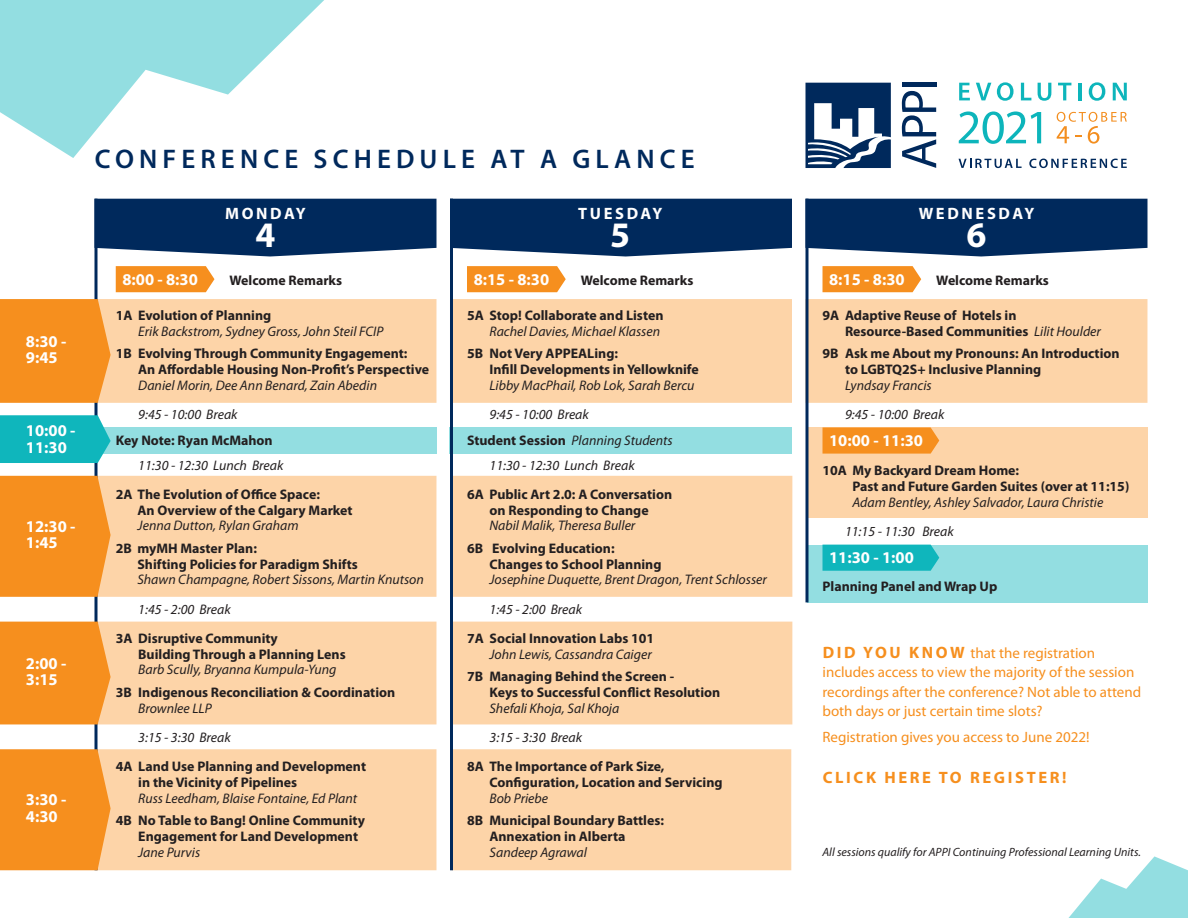
<style>
.page{position:relative;width:1188px;height:918px;background:#fff}
.page>*{position:absolute;margin:0;border:0;box-sizing:border-box;transform-origin:0 0}
.subhead_3{font:700 36px "Myriad Pro";color:#fff}
.subhead_2{font:600 27px "Myriad Pro";letter-spacing:.19em;color:#00295c}
.time_bold{font:700 16.5px/16.5px "Myriad Pro";color:#fff}
.copy_for_schedule{font:700 16.5px "Myriad Pro";color:#fff}
.subhead_3-2{font:700 16.5px "Myriad Pro";letter-spacing:.16em;color:#fff}
.subhead_3-3{font:700 16.5px "Myriad Pro";letter-spacing:.16em;color:#f68f1e}
.Copy_first{font:15px/19.5px "Myriad Pro";color:#f68f1e}
.copy_for_schedule-2{font:700 13.8px/15.8px "Myriad Pro";color:#231f20}
.copy_for_schedule_fi{font:700 13.8px/15.8px "Myriad Pro";color:#231f20}
.break{font:italic 13.8px "Myriad Pro";color:#231f20}
.copy_for_schedule-3{font:italic 13.8px/15.8px "Myriad Pro";color:#231f20}
.copy_for_schedule_fi-2{font:italic 13.8px/15.8px "Myriad Pro";color:#231f20}
.Copy_first-2{font:italic 12px "Myriad Pro";color:#231f20}
.s1{font-weight:700;font-style:normal}
.s2{font-weight:400;font-style:italic}
.s3{font-weight:700;font-size:16.5px}
</style>
<div class="page">
<svg style="left:0;top:0;width:324px;height:158px;fill:#93dee1"></svg>
<svg style="left:1068px;top:856px;width:120px;height:62px"></svg>
<div style="left:453px;top:299px;width:339px;height:104px;background:#fdd4a8"></div>
<div style="left:805px;top:299px;width:342px;height:104px;background:#fdd4a8"></div>
<div style="left:453px;top:749px;width:338px;height:121px;background:#fdd4a8"></div>
<div style="left:453px;top:476px;width:339px;height:121px;background:#fdd4a8"></div>
<div style="left:806px;top:427px;width:342px;height:91px;background:#fdd4a8"></div>
<div style="left:453px;top:622px;width:339px;height:102px;background:#fdd4a8"></div>
<svg style="left:116px;top:266px;width:98px;height:26px;background:#f69327"></svg>
<svg style="left:467px;top:266px;width:99px;height:26px;background:#f69429"></svg>
<svg style="left:823px;top:266px;width:98px;height:26px;background:#f69428"></svg>
<svg style="left:823px;top:427px;width:116px;height:27px;background:#f69327"></svg>
<div style="left:450px;top:427px;width:342px;height:27px;background:#93dee1"></div>
<div style="left:94px;top:427px;width:342px;height:27px;background:#93dee1"></div>
<svg style="left:808px;top:545px;width:340px;height:57px;background:#7ed6da"></svg>
<svg style="left:98px;top:199px;width:338px;height:58px;background:#143a69"></svg>
<svg style="left:94px;top:199px;width:4px;height:550px"></svg>
<svg style="left:453px;top:199px;width:339px;height:58px;background:#143a69"></svg>
<hr style="left:450px;top:199px;width:3px;height:671px;background:#00295c">
<svg style="left:808px;top:199px;width:340px;height:58px;background:#143a69"></svg>
<hr style="left:806px;top:199px;width:2px;height:403px;background:#00295c">
<svg style="left:0;top:622px;width:436px;height:102px;background:#fbc386"></svg>
<svg style="left:0;top:476px;width:436px;height:121px;background:#fbc387"></svg>
<svg style="left:0;top:749px;width:436px;height:121px;background:#fbc387"></svg>
<svg style="left:0;top:299px;width:436px;height:104px;background:#fbc387"></svg>
<svg style="left:0;top:415px;width:111px;height:48px;background:#1cbabf"></svg>
<svg style="left:902px;top:91px;width:34px;height:77px"></svg>
<hr style="left:902px;top:83px;width:34px;height:4px;background:#00295c">
<svg style="left:806px;top:83px;width:85px;height:85px"></svg>
<svg style="left:959px;top:83px;width:11px;height:17px"></svg>
<svg style="left:976px;top:83px;width:15px;height:17px"></svg>
<svg style="left:997px;top:82px;width:17px;height:19px"></svg>
<svg style="left:1021px;top:83px;width:10px;height:17px"></svg>
<svg style="left:1038px;top:83px;width:13px;height:18px"></svg>
<svg style="left:1058px;top:83px;width:13px;height:17px"></svg>
<hr style="left:1078px;top:83px;width:3px;height:17px;background:#0db5bb">
<svg style="left:1089px;top:82px;width:16px;height:19px"></svg>
<svg style="left:1113px;top:83px;width:14px;height:17px"></svg>
<svg style="left:959px;top:159px;width:63px;height:9px"></svg>
<svg style="left:1029px;top:159px;width:98px;height:9px"></svg>
<svg style="left:959px;top:111px;width:82px;height:33px"></svg>
<svg style="left:1057px;top:112px;width:70px;height:32px"></svg>
<p class="time_bold" style="left:26px;top:332px;width:42px">8:30 -<br>9:45</p>
<p class="time_bold" style="left:26px;top:422px;width:51px">10:00 -<br>11:30</p>
<p class="time_bold" style="left:26px;top:518px;width:51px">12:30 -<br>1:45</p>
<p class="time_bold" style="left:26px;top:654px;width:42px">2:00 -<br>3:15</p>
<p class="time_bold" style="left:26px;top:791px;width:42px">3:30 -<br>4:30</p>
<p class="subhead_2" style="left:95px;top:141px;width:601px">CONFERENCE SCHEDULE AT A GLANCE</p>
<p class="subhead_3-2" style="left:225px;top:203px;width:82px">MONDAY</p>
<p class="subhead_3" style="left:256px;top:212px;width:21px">4</p>
<p class="copy_for_schedule" style="left:122px;top:269px;width:77px">8:00 - 8:30</p>
<p class="copy_for_schedule-2" style="left:230px;top:272px;width:114px">Welcome Remarks</p>
<p class="copy_for_schedule_fi-2" style="left:138px;top:307px;width:247px;text-indent:-23px"><span class="s1">1A Evolution of Planning<br></span>Erik Backstrom, Sydney Gross, John Steil FCIP</p>
<p class="copy_for_schedule-2" style="left:138px;top:345px;width:292px;text-indent:-22px">1B Evolving Through Community Engagement:<br>An Affordable Housing Non-Profit’s Perspective<br><span class="s2">Daniel Morin, Dee Ann Benard, Zain Abedin</span></p>
<p class="break" style="left:138px;top:406px;width:101px">9:45 - 10:00 Break</p>
<p class="copy_for_schedule-2" style="left:116px;top:432px;width:158px">Key Note: Ryan McMahon</p>
<p class="break" style="left:138px;top:456px;width:147px">11:30 - 12:30 Lunch Break</p>
<p class="copy_for_schedule_fi" style="left:138px;top:486px;width:217px;text-indent:-22px">2A The Evolution of Office Space:<br>An Overview of the Calgary Market<br><span class="s2">Jenna Dutton, Rylan Graham</span></p>
<p class="copy_for_schedule-2" style="left:137px;top:540px;width:288px;text-indent:-22px">2B myMH Master Plan:<br>Shifting Policies for Paradigm Shifts<br><span class="s2">Shawn Champagne, Robert Sissons, Martin Knutson</span></p>
<p class="break" style="left:138px;top:600px;width:94px">1:45 - 2:00 Break</p>
<p class="copy_for_schedule_fi" style="left:138px;top:630px;width:209px;text-indent:-22px">3A Disruptive Community<br>Building Through a Planning Lens<br><span class="s2">Barb Scully, Bryanna Kumpula-Yung</span></p>
<p class="copy_for_schedule-2" style="left:138px;top:684px;width:259px;text-indent:-22px">3B Indigenous Reconciliation &amp; Coordination<br><span class="s2">Brownlee LLP</span></p>
<p class="break" style="left:138px;top:729px;width:94px">3:15 - 3:30 Break</p>
<p class="copy_for_schedule_fi" style="left:138px;top:758px;width:229px;text-indent:-22px">4A Land Use Planning and Development in the Vicinity of Pipelines<br><span class="s2">Russ Leedham, Blaise Fontaine, Ed Plant</span></p>
<p class="copy_for_schedule-2" style="left:138px;top:812px;width:228px;text-indent:-22px">4B No Table to Bang! Online Community<br>Engagement for Land Development<br><span class="s2">Jane Purvis</span></p>
<p class="subhead_3-2" style="left:578px;top:203px;width:86px">TUESDAY</p>
<p class="subhead_3" style="left:610px;top:212px;width:21px">5</p>
<p class="copy_for_schedule" style="left:474px;top:269px;width:77px">8:15 - 8:30</p>
<p class="copy_for_schedule-2" style="left:581px;top:272px;width:114px">Welcome Remarks</p>
<p class="copy_for_schedule_fi" style="left:467px;top:307px;width:198px;text-align:right">5A Stop! Collaborate and Listen<br><span class="s2">Rachel Davies, Michael Klassen</span></p>
<p class="copy_for_schedule-2" style="left:490px;top:345px;width:211px;text-indent:-23px">5B Not Very APPEALing:<br>Infill Developments in Yellowknife<br><span class="s2">Libby MacPhail, Rob Lok, Sarah Bercu</span></p>
<p class="break" style="left:490px;top:406px;width:101px">9:45 - 10:00 Break</p>
<p class="copy_for_schedule-3" style="left:467px;top:432px;width:207px"><span class="s1">Student Session</span> Planning Students</p>
<p class="break" style="left:490px;top:456px;width:147px">11:30 - 12:30 Lunch Break</p>
<p class="copy_for_schedule_fi" style="left:490px;top:486px;width:184px;text-indent:-23px">6A Public Art 2.0: A Conversation on Responding to Change<br><span class="s2">Nabil Malik, Theresa Buller</span></p>
<p class="copy_for_schedule-3" style="left:490px;top:540px;width:279px;text-indent:-23px"><span class="s1">6B Evolving Education:<br>Changes to School Planning<br></span>Josephine Duquette, Brent Dragon, Trent Schlosser</p>
<p class="break" style="left:490px;top:600px;width:94px">1:45 - 2:00 Break</p>
<p class="copy_for_schedule_fi" style="left:467px;top:630px;width:189px;text-align:right">7A Social Innovation Labs 101<br><span class="s2">John Lewis, Cassandra Caiger</span></p>
<p class="copy_for_schedule-2" style="left:490px;top:668px;width:232px;text-indent:-22px">7B Managing Behind the Screen -<br>Keys to Successful Conflict Resolution<br><span class="s2">Shefali Khoja, Sal Khoja</span></p>
<p class="break" style="left:490px;top:729px;width:94px">3:15 - 3:30 Break</p>
<p class="copy_for_schedule_fi" style="left:490px;top:758px;width:235px;text-indent:-23px">8A The Importance of Park Size,<br>Configuration, Location and Servicing<br><span class="s2">Bob Priebe</span></p>
<p class="copy_for_schedule-2" style="left:490px;top:812px;width:176px;text-indent:-23px">8B Municipal Boundary Battles:<br>Annexation in Alberta<br><span class="s2">Sandeep Agrawal</span></p>
<p class="subhead_3-2" style="left:919px;top:203px;width:117px">WEDNESDAY</p>
<p class="subhead_3" style="left:967px;top:212px;width:21px">6</p>
<p class="copy_for_schedule" style="left:829px;top:269px;width:77px">8:15 - 8:30</p>
<p class="copy_for_schedule-2" style="left:936px;top:272px;width:114px">Welcome Remarks</p>
<p class="copy_for_schedule_fi" style="left:845px;top:307px;width:257px;text-indent:-23px">9A Adaptive Reuse of Hotels in<br>Resource-Based Communities <span class="s2">Lilit Houlder</span></p>
<p class="copy_for_schedule-2" style="left:845px;top:345px;width:276px;text-indent:-22px">9B Ask me About my Pronouns: An Introduction to LGBTQ2S+ Inclusive Planning<br><span class="s2">Lyndsay Francis</span></p>
<p class="break" style="left:845px;top:406px;width:101px">9:45 - 10:00 Break</p>
<p class="copy_for_schedule" style="left:829px;top:429px;width:95px">10:00 - 11:30</p>
<p class="copy_for_schedule_fi" style="left:853px;top:462px;width:278px;text-indent:-30px">10A My Backyard Dream Home:<br>Past and Future Garden Suites (over at 11:15)<br><span class="s2">Adam Bentley, Ashley Salvador, Laura Christie</span></p>
<p class="break" style="left:845px;top:523px;width:110px">11:15 - 11:30 Break</p>
<p class="copy_for_schedule" style="left:829px;top:547px;width:86px">11:30 - 1:00</p>
<p class="copy_for_schedule-2" style="left:823px;top:578px;width:176px">Planning Panel and Wrap Up</p>
<p class="Copy_first" style="left:823px;top:643px;width:320px"><span class="s3">D I D YO U K N OW</span> that the registration includes access to view the majority of the session recordings after the conference? Not able to attend both days or just certain time slots?</p>
<p class="Copy_first" style="left:823px;top:727px;width:269px">Registration gives you access to June 2022!</p>
<p class="subhead_3-3" style="left:823px;top:767px;width:245px">CLICK HERE TO REGISTER!</p>
<p class="Copy_first-2" style="left:823px;top:844px;width:320px">All sessions qualify for APPI Continuing Professional Learning Units.</p>
</div>
